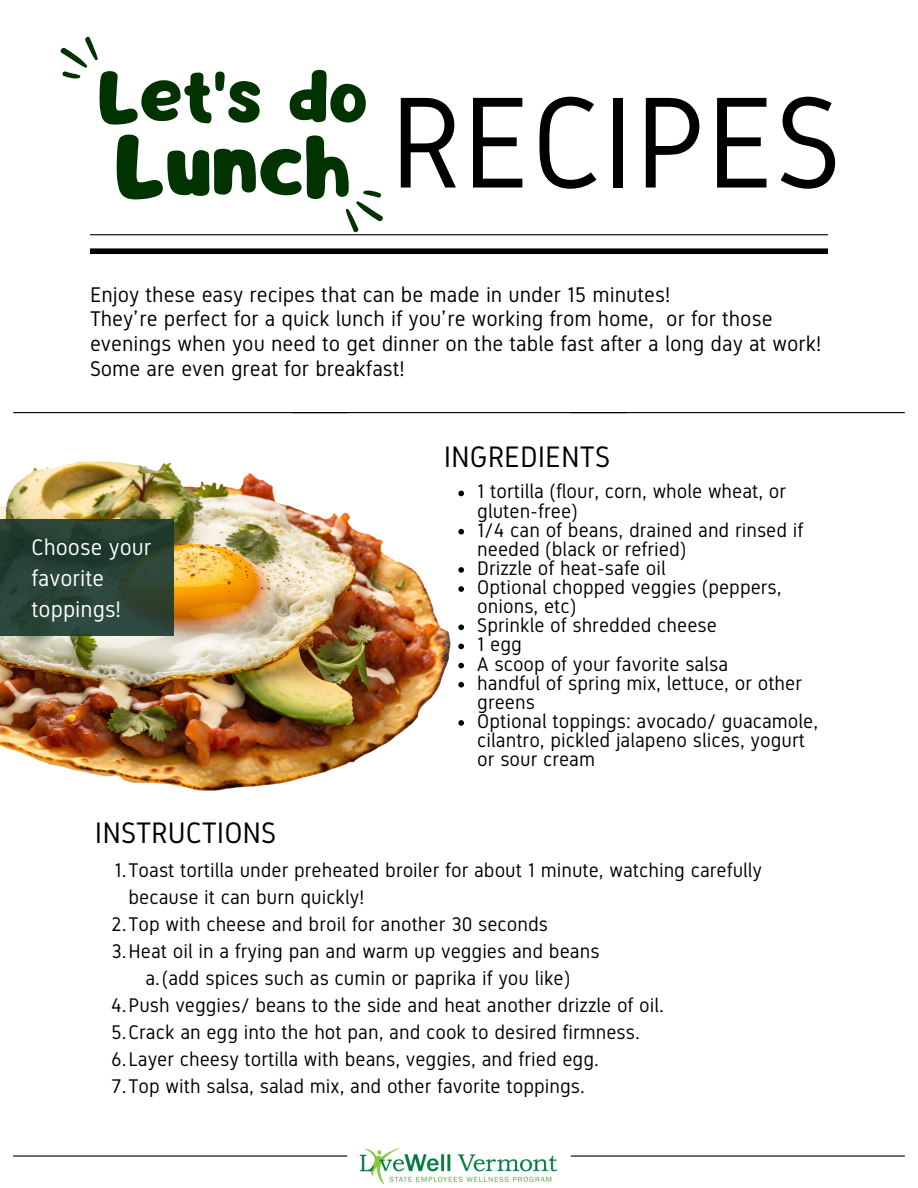
<style>
.page{position:relative;width:918px;height:1188px;background:#fff}
.page>*{position:absolute;margin:0;border:0;box-sizing:border-box;transform-origin:0 0}
.t1{font:129.6px "Gidole";color:#000}
.t2{font:78.3px "Mango";color:#030}
.t3{font:64.5px "Mango";color:#030}
.t4{font:29.7px "Gidole";color:#000}
.t5{font:22.5px/30.8px "Gidole";color:#fff}
.t6{font:21.3px/24.8px "Gidole";color:#000}
.t7{font:19.8px/19.2px "Gidole";color:#000}
</style>
<div class="page">
<hr style="left:90px;top:234px;width:738px;height:1px;background:#000">
<hr style="left:13px;top:1155px;width:334px;height:2px;background:#000">
<hr style="left:571px;top:1155px;width:334px;height:2px;background:#000">
<div style="left:90px;top:248px;width:738px;height:6px;background:#000"></div>
<img style="left:0;top:462px;width:451px;height:328px">
<div style="left:0;top:519px;width:174px;height:117px;background:linear-gradient(to right,#254136,#2b4233)"></div>
<svg style="left:60px;top:36px;width:38px;height:43px"></svg>
<svg style="left:345px;top:190px;width:41px;height:45px"></svg>
<img style="left:359px;top:1148px;width:199px;height:37px">
<svg style="left:458px;top:491px;width:6px;height:5px"></svg>
<svg style="left:458px;top:529px;width:6px;height:5px"></svg>
<svg style="left:458px;top:567px;width:6px;height:6px"></svg>
<svg style="left:458px;top:586px;width:6px;height:6px"></svg>
<svg style="left:458px;top:624px;width:6px;height:6px"></svg>
<svg style="left:458px;top:644px;width:6px;height:5px"></svg>
<svg style="left:458px;top:663px;width:6px;height:5px"></svg>
<svg style="left:458px;top:682px;width:6px;height:5px"></svg>
<svg style="left:458px;top:720px;width:6px;height:6px"></svg>
<hr style="left:571px;top:412px;width:334px;height:1px;background:#000">
<hr style="left:292px;top:412px;width:334px;height:1px;background:#000">
<hr style="left:13px;top:412px;width:334px;height:1px;background:#000">
<p class="t3" style="left:98px;top:70px;width:272px">Let's do</p>
<p class="t2" style="left:114px;top:133px;width:238px">Lunch</p>
<p class="t1" style="left:389px;top:70px;width:454px">RECIPES</p>
<p class="t6" style="left:90px;top:282px;width:582px">Enjoy these easy recipes that can be made in under 15 minutes!</p>
<p class="t6" style="left:90px;top:307px;width:733px">They’re perfect for a quick lunch if you’re working from home, or for those evenings when you need to get dinner on the table fast after a long day at work!</p>
<p class="t6" style="left:90px;top:356px;width:316px">Some are even great for breakfast!</p>
<p class="t5" style="left:31px;top:532px;width:122px">Choose your favorite toppings!</p>
<p class="t4" style="left:95px;top:816px;width:183px">INSTRUCTIONS</p>
<p class="t4" style="left:444px;top:440px;width:168px">INGREDIENTS</p>
<p class="t7" style="left:477px;top:482px;width:310px">1 tortilla (flour, corn, whole wheat, or gluten-free)</p>
<p class="t7" style="left:477px;top:520px;width:328px">1/4 can of beans, drained and rinsed if needed (black or refried)</p>
<p class="t7" style="left:477px;top:559px;width:190px">Drizzle of heat-safe oil</p>
<p class="t7" style="left:477px;top:578px;width:306px">Optional chopped veggies (peppers, onions, etc)</p>
<p class="t7" style="left:477px;top:616px;width:241px">Sprinkle of shredded cheese</p>
<p class="t7" style="left:477px;top:635px;width:46px">1 egg</p>
<p class="t7" style="left:477px;top:654px;width:252px">A scoop of your favorite salsa</p>
<p class="t7" style="left:477px;top:673px;width:326px">handful of spring mix, lettuce, or other greens</p>
<p class="t7" style="left:477px;top:712px;width:342px">Optional toppings: avocado/ guacamole, cilantro, pickled jalapeno slices, yogurt or sour cream</p>
<p class="t7" style="left:129px;top:857px;width:635px;line-height:27px;text-indent:-14px">1.Toast tortilla under preheated broiler for about 1 minute, watching carefully because it can burn quickly!</p>
<p class="t7" style="left:111px;top:915px;width:439px">2.Top with cheese and broil for another 30 seconds</p>
<p class="t7" style="left:111px;top:942px;width:490px">3.Heat oil in a frying pan and warm up veggies and beans</p>
<p class="t7" style="left:145px;top:969px;width:426px">a.(add spices such as cumin or paprika if you like)</p>
<p class="t7" style="left:111px;top:996px;width:555px">4.Push veggies/ beans to the side and heat another drizzle of oil.</p>
<p class="t7" style="left:111px;top:1023px;width:531px">5.Crack an egg into the hot pan, and cook to desired firmness.</p>
<p class="t7" style="left:111px;top:1050px;width:489px">6.Layer cheesy tortilla with beans, veggies, and fried egg.</p>
<p class="t7" style="left:111px;top:1077px;width:475px">7.Top with salsa, salad mix, and other favorite toppings.</p>
</div>
